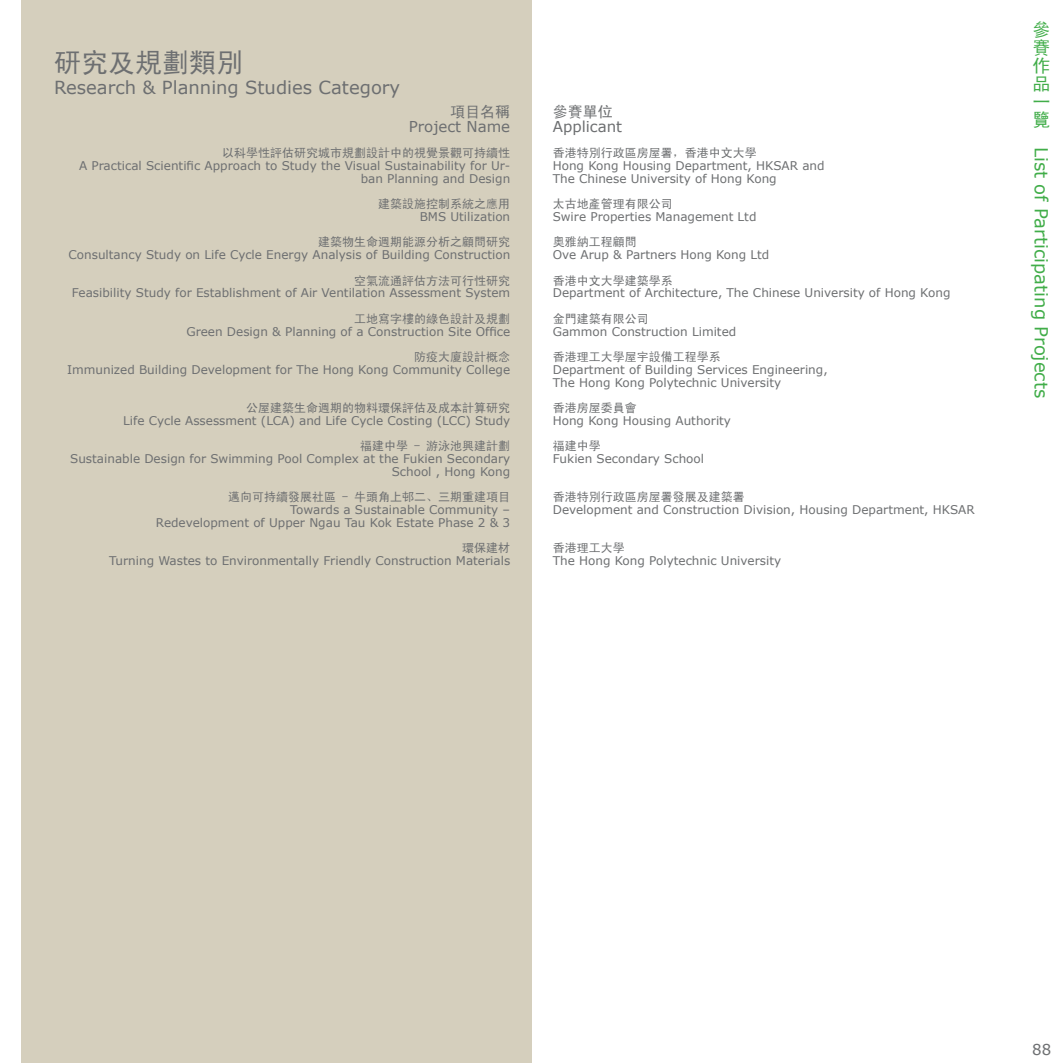
<style>
.page{position:relative;width:1063px;height:1063px;background:#fff}
.page>*{position:absolute;margin:0;border:0;box-sizing:border-box;transform-origin:0 0}
.t1{font:27px "Sim Hei";color:#6d6f71}
.t2{font:18px "Verdana";color:#6d6f71}
.t3{font:18px "Verdana";color:#41ad49}
.t4{font:18px/18px "Sim Hei";color:#41ad49;text-align:justify}
.t5{font:15px "Verdana";color:#6d6f71}
.t6{font:15px "Sim Hei";color:#6d6f71}
.t7{font:12px/12.8px "Verdana";color:#6d6f71;text-align:right}
.t8{font:12px "Sim Hei";color:#6d6f71}
</style>
<div class="page">
<div style="left:21px;top:0;width:510px;height:1063px;background:#d5cfbd"></div>
<h1 class="t1" style="left:54px;top:49px;width:190px">研究及規劃類別</h1>
<h2 class="t2" style="left:54px;top:76px;width:348px">Research &amp; Planning Studies Category</h2>
<p class="t6" style="left:450px;top:104px;width:61px">項目名稱</p>
<p class="t5" style="left:409px;top:117px;width:103px">Project Name</p>
<p class="t8" style="left:222px;top:147px;width:289px">以科學性評估研究城市規劃設計中的視覺景觀可持續性</p>
<p class="t7" style="left:79px;top:159px;width:433px">A Practical Scientific Approach to Study the Visual Sustainability for Ur&shy;ban Planning and Design</p>
<p class="t8" style="left:378px;top:198px;width:133px">建築設施控制系統之應用</p>
<p class="t7" style="left:420px;top:210px;width:92px">BMS Utilization</p>
<p class="t8" style="left:318px;top:236px;width:193px">建築物生命週期能源分析之顧問研究</p>
<p class="t7" style="left:69px;top:248px;width:443px">Consultancy Study on Life Cycle Energy Analysis of Building Construction</p>
<p class="t8" style="left:354px;top:274px;width:157px">空氣流通評估方法可行性研究</p>
<p class="t7" style="left:72px;top:286px;width:440px">Feasibility Study for Establishment of Air Ventilation Assessment System</p>
<p class="t8" style="left:354px;top:313px;width:157px">工地寫字樓的綠色設計及規劃</p>
<p class="t7" style="left:186px;top:324px;width:325px">Green Design &amp; Planning of a Construction Site Office</p>
<p class="t8" style="left:414px;top:351px;width:97px">防疫大廈設計概念</p>
<p class="t7" style="left:67px;top:363px;width:445px">Immunized Building Development for The Hong Kong Community College</p>
<p class="t8" style="left:246px;top:402px;width:265px">公屋建築生命週期的物料環保評估及成本計算研究</p>
<p class="t7" style="left:123px;top:414px;width:388px">Life Cycle Assessment (LCA) and Life Cycle Costing (LCC) Study</p>
<p class="t8" style="left:360px;top:440px;width:151px">福建中學 - 游泳池興建計劃</p>
<p class="t7" style="left:70px;top:452px;width:442px">Sustainable Design for Swimming Pool Complex at the Fukien Secondary<br>School , Hong Kong</p>
<p class="t8" style="left:228px;top:491px;width:283px">邁向可持續發展社區 - 牛頭角上邨二、三期重建項目</p>
<p class="t7" style="left:156px;top:503px;width:356px">Towards a Sustainable Community –<br>Redevelopment of Upper Ngau Tau Kok Estate Phase 2 &amp; 3</p>
<p class="t8" style="left:462px;top:542px;width:49px">環保建材</p>
<p class="t7" style="left:109px;top:554px;width:403px">Turning Wastes to Environmentally Friendly Construction Materials</p>
<p class="t6" style="left:553px;top:104px;width:61px">參賽單位</p>
<p class="t5" style="left:553px;top:117px;width:71px">Applicant</p>
<p class="t8" style="left:553px;top:147px;width:205px">香港特別行政區房屋署，香港中文大學</p>
<p class="t7" style="left:553px;top:159px;width:273px;text-align:left">Hong Kong Housing Department, HKSAR and<br>The Chinese University of Hong Kong</p>
<p class="t8" style="left:553px;top:198px;width:121px">太古地產管理有限公司</p>
<p class="t7" style="left:553px;top:210px;width:205px">Swire Properties Management Ltd</p>
<p class="t8" style="left:553px;top:236px;width:85px">奧雅納工程顧問</p>
<p class="t7" style="left:553px;top:248px;width:218px">Ove Arup &amp; Partners Hong Kong Ltd</p>
<p class="t8" style="left:553px;top:274px;width:121px">香港中文大學建築學系</p>
<p class="t7" style="left:553px;top:286px;width:399px">Department of Architecture, The Chinese University of Hong Kong</p>
<p class="t8" style="left:553px;top:313px;width:97px">金門建築有限公司</p>
<p class="t7" style="left:553px;top:324px;width:185px">Gammon Construction Limited</p>
<p class="t8" style="left:553px;top:351px;width:169px">香港理工大學屋宇設備工程學系</p>
<p class="t7" style="left:553px;top:363px;width:276px;text-align:left">Department of Building Services Engineering,<br>The Hong Kong Polytechnic University</p>
<p class="t8" style="left:553px;top:402px;width:85px">香港房屋委員會</p>
<p class="t7" style="left:553px;top:414px;width:180px">Hong Kong Housing Authority</p>
<p class="t8" style="left:553px;top:440px;width:49px">福建中學</p>
<p class="t7" style="left:553px;top:452px;width:153px">Fukien Secondary School</p>
<p class="t8" style="left:553px;top:491px;width:193px">香港特別行政區房屋署發展及建築署</p>
<p class="t7" style="left:553px;top:503px;width:424px">Development and Construction Division, Housing Department, HKSAR</p>
<p class="t8" style="left:553px;top:542px;width:73px">香港理工大學</p>
<p class="t7" style="left:553px;top:554px;width:230px">The Hong Kong Polytechnic University</p>
<h2 class="t4" style="left:1032px;top:20px;width:19px">參賽作品一覽</h2>
<h2 class="t3" style="left:1053px;top:147px;width:253px;rotate:90deg">List of Participating Projects</h2>
<p class="t5" style="left:1032px;top:1040px;width:21px">88</p>
</div>
